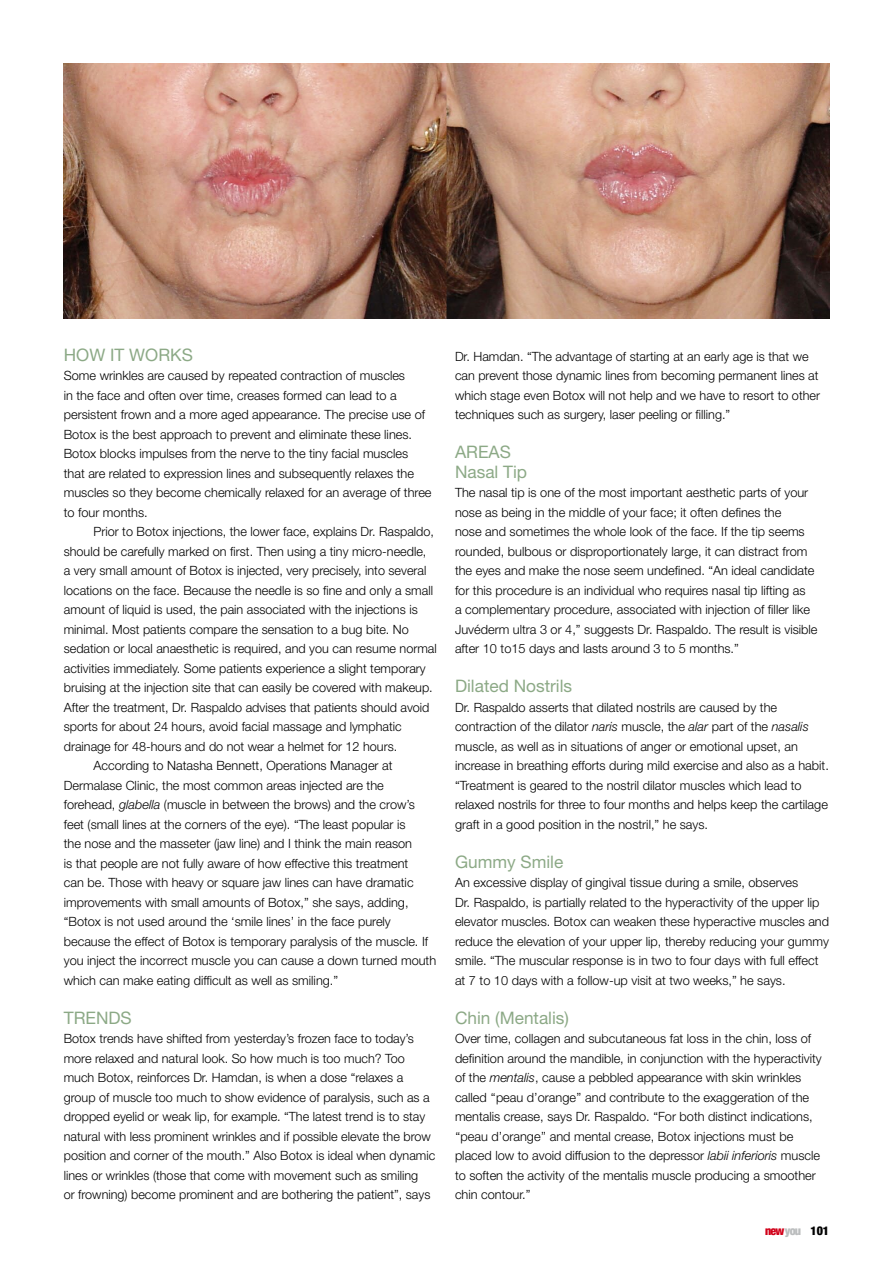
<style>
.page{position:relative;width:893px;height:1263px;background:#fff}
.page>*{position:absolute;margin:0;border:0;box-sizing:border-box;transform-origin:0 0}
.t1{font:17.25px/19.5px "Helvetica Neue LT Std";color:#8ca986}
.t2{font:300 12.75px/19.5px "Helvetica Neue LT Std";color:#000}
.t3{font:900 condensed 12px "Helvetica Neue";letter-spacing:-.065em;color:#d10019}
.s1{font-style:italic}
.s2{color:#bbbdbe}
.s3{color:#000}
</style>
<div class="page">
<img style="left:64px;top:64px;width:765px;height:255px">
<h1 class="t1" style="left:64px;top:344px;width:131px">HOW IT WORKS</h1>
<p class="t2" style="left:64px;top:366px;width:369px">Some wrinkles are caused by repeated contraction of muscles<br>in the face and often over time, creases formed can lead to a persistent frown and a more aged appearance. The precise use of Botox is the best approach to prevent and eliminate these lines.<br>Botox blocks impulses from the nerve to the tiny facial muscles that are related to expression lines and subsequently relaxes the muscles so they become chemically relaxed for an average of three to four months.</p>
<p class="t2" style="left:94px;top:522px;width:342px">Prior to Botox injections, the lower face, explains Dr. Raspaldo,</p>
<p class="t2" style="left:64px;top:541px;width:364px">should be carefully marked on first. Then using a tiny micro-needle,</p>
<p class="t2" style="left:64px;top:560px;width:364px">a very small amount of Botox is injected, very precisely, into several</p>
<p class="t2" style="left:64px;top:580px;width:371px">locations on the face. Because the needle is so fine and only a small</p>
<p class="t2" style="left:64px;top:599px;width:355px">amount of liquid is used, the pain associated with the injections is</p>
<p class="t2" style="left:64px;top:619px;width:347px">minimal. Most patients compare the sensation to a bug bite. No</p>
<p class="t2" style="left:64px;top:638px;width:374px">sedation or local anaesthetic is required, and you can resume normal</p>
<p class="t2" style="left:64px;top:658px;width:363px">activities immediately. Some patients experience a slight temporary</p>
<p class="t2" style="left:64px;top:677px;width:370px">bruising at the injection site that can easily be covered with makeup.</p>
<p class="t2" style="left:64px;top:697px;width:367px">After the treatment, Dr. Raspaldo advises that patients should avoid</p>
<p class="t2" style="left:64px;top:716px;width:339px">sports for about 24 hours, avoid facial massage and lymphatic</p>
<p class="t2" style="left:64px;top:736px;width:335px">drainage for 48-hours and do not wear a helmet for 12 hours.</p>
<p class="t2" style="left:94px;top:756px;width:301px">According to Natasha Bennett, Operations Manager at</p>
<p class="t2" style="left:64px;top:775px;width:322px">Dermalase Clinic, the most common areas injected are the</p>
<p class="t2" style="left:64px;top:794px;width:352px">forehead, <span class="s1">glabella</span> (muscle in between the brows) and the crow’s</p>
<p class="t2" style="left:64px;top:814px;width:343px">feet (small lines at the corners of the eye). “The least popular is</p>
<p class="t2" style="left:64px;top:833px;width:350px">the nose and the masseter (jaw line) and I think the main reason</p>
<p class="t2" style="left:64px;top:853px;width:346px">is that people are not fully aware of how effective this treatment</p>
<p class="t2" style="left:64px;top:872px;width:351px">can be. Those with heavy or square jaw lines can have dramatic</p>
<p class="t2" style="left:64px;top:892px;width:346px">improvements with small amounts of Botox,” she says, adding,</p>
<p class="t2" style="left:64px;top:911px;width:329px">“Botox is not used around the ‘smile lines’ in the face purely</p>
<p class="t2" style="left:64px;top:931px;width:366px">because the effect of Botox is temporary paralysis of the muscle. If</p>
<p class="t2" style="left:64px;top:950px;width:374px">you inject the incorrect muscle you can cause a down turned mouth</p>
<p class="t2" style="left:64px;top:970px;width:276px">which can make eating difficult as well as smiling.”</p>
<h1 class="t1" style="left:64px;top:1007px;width:70px">TRENDS</h1>
<p class="t2" style="left:64px;top:1029px;width:373px">Botox trends have shifted from yesterday’s frozen face to today’s more relaxed and natural look. So how much is too much? Too much Botox, reinforces Dr. Hamdan, is when a dose “relaxes a group of muscle too much to show evidence of paralysis, such as a dropped eyelid or weak lip, for example. “The latest trend is to stay natural with less prominent wrinkles and if possible elevate the brow position and corner of the mouth.” Also Botox is ideal when dynamic lines or wrinkles (those that come with movement such as smiling<br>or frowning) become prominent and are bothering the patient”, says</p>
<p class="t2" style="left:455px;top:346px;width:367px">Dr. Hamdan. “The advantage of starting at an early age is that we can prevent those dynamic lines from becoming permanent lines at which stage even Botox will not help and we have to resort to other techniques such as surgery, laser peeling or filling.”</p>
<h1 class="t1" style="left:455px;top:442px;width:74px">AREAS<br>Nasal Tip</h1>
<p class="t2" style="left:455px;top:483px;width:364px">The nasal tip is one of the most important aesthetic parts of your nose as being in the middle of your face; it often defines the<br>nose and sometimes the whole look of the face. If the tip seems rounded, bulbous or disproportionately large, it can distract from the eyes and make the nose seem undefined. “An ideal candidate for this procedure is an individual who requires nasal tip lifting as<br>a complementary procedure, associated with injection of filler like Juvéderm ultra 3 or 4,” suggests Dr. Raspaldo. The result is visible after 10 to15 days and lasts around 3 to 5 months.”</p>
<h1 class="t1" style="left:455px;top:676px;width:119px">Dilated Nostrils</h1>
<p class="t2" style="left:455px;top:697px;width:375px">Dr. Raspaldo asserts that dilated nostrils are caused by the contraction of the dilator <span class="s1">naris</span> muscle, the <span class="s1">alar</span> part of the <span class="s1">nasalis </span>muscle, as well as in situations of anger or emotional upset, an increase in breathing efforts during mild exercise and also as a habit. “Treatment is geared to the nostril dilator muscles which lead to relaxed nostrils for three to four months and helps keep the cartilage graft in a good position in the nostril,” he says.</p>
<h1 class="t1" style="left:455px;top:851px;width:110px">Gummy Smile</h1>
<p class="t2" style="left:455px;top:873px;width:376px">An excessive display of gingival tissue during a smile, observes<br>Dr. Raspaldo, is partially related to the hyperactivity of the upper lip elevator muscles. Botox can weaken these hyperactive muscles and reduce the elevation of your upper lip, thereby reducing your gummy smile. “The muscular response is in two to four days with full effect at 7 to 10 days with a follow-up visit at two weeks,” he says.</p>
<h1 class="t1" style="left:455px;top:1007px;width:116px">Chin (Mentalis)</h1>
<p class="t2" style="left:455px;top:1029px;width:368px">Over time, collagen and subcutaneous fat loss in the chin, loss of definition around the mandible, in conjunction with the hyperactivity of the <span class="s1">mentalis</span>, cause a pebbled appearance with skin wrinkles called ‘‘peau d’orange’’ and contribute to the exaggeration of the mentalis crease, says Dr. Raspaldo. “For both distinct indications, ‘‘peau d’orange’’ and mental crease, Botox injections must be placed low to avoid diffusion to the depressor <span class="s1">labii inferioris</span> muscle to soften the activity of the mentalis muscle producing a smoother chin contour.”</p>
<p class="t3" style="left:765px;top:1224px;width:66px">new<span class="s2">you</span> <span class="s3">101</span></p>
</div>
